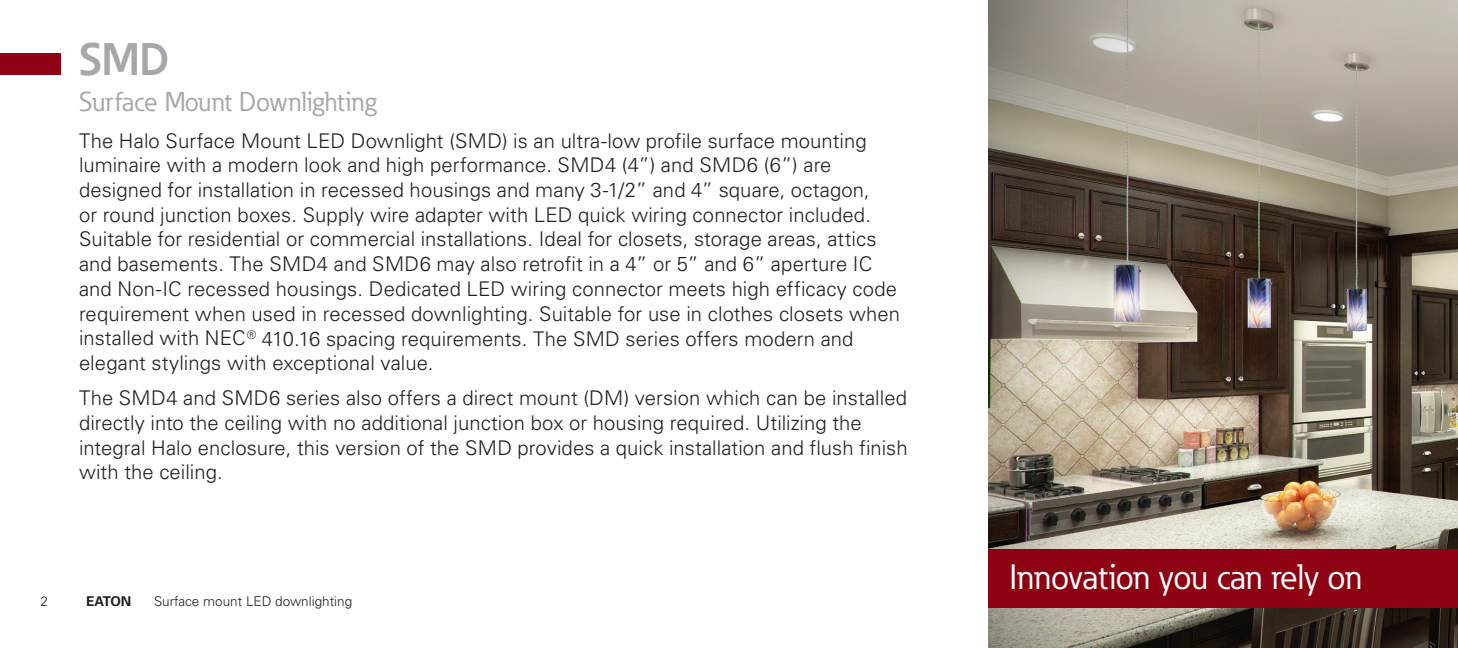
<style>
.page{position:relative;width:1458px;height:648px;background:#fff}
.page>*{position:absolute;margin:0;border:0;box-sizing:border-box;transform-origin:0 0}
.t1{font:700 45px "Eaton";color:#a6a7ab}
.t2{font:34.88px "Eaton";letter-spacing:-.01em;color:#fff}
.t3{font:27px "Eaton";color:#a6a7ab}
.t4{font:300 20.25px/24.8px "Univers LT Std";letter-spacing:.005em;color:#231f20}
.t5{font:300 13.5px "Univers LT Std";color:#231f20}
.t6{font:700 13.5px "Univers LT Std";letter-spacing:-.02em;color:#231f20}
</style>
<div class="page">
<div style="left:0;top:53px;width:61px;height:22px;background:#8d0113"></div>
<img style="left:989px;top:0;width:469px;height:648px">
<div style="left:989px;top:549px;width:469px;height:59px;background:#8d0113"></div>
<h1 class="t1" style="left:79px;top:31px;width:92px">SMD</h1>
<h3 class="t3" style="left:79px;top:85px;width:299px">Surface Mount Downlighting</h3>
<p class="t4" style="left:79px;top:128px;width:823px">The Halo Surface Mount LED Downlight (SMD) is an ultra-low profile surface mounting luminaire with a modern look and high performance. SMD4 (4”) and SMD6 (6”) are designed for installation in recessed housings and many 3-1/2” and 4” square, octagon,<br>or round junction boxes. Supply wire adapter with LED quick wiring connector included.<br>Suitable for residential or commercial installations. Ideal for closets, storage areas, attics and basements. The SMD4 and SMD6 may also retrofit in a 4” or 5” and 6” aperture IC and Non-IC recessed housings. Dedicated LED wiring connector meets high efficacy code requirement when used in recessed downlighting. Suitable for use in clothes closets when installed with NEC<sup>®</sup> 410.16 spacing requirements. The SMD series offers modern and elegant stylings with exceptional value.</p>
<p class="t4" style="left:79px;top:386px;width:830px">The SMD4 and SMD6 series also offers a direct mount (DM) version which can be installed directly into the ceiling with no additional junction box or housing required. Utilizing the integral Halo enclosure, this version of the SMD provides a quick installation and flush finish with the ceiling.</p>
<p class="t5" style="left:40px;top:593px;width:9px">2</p>
<p class="t6" style="left:86px;top:593px;width:47px">EATON</p>
<p class="t5" style="left:154px;top:593px;width:200px">Surface mount LED downlighting</p>
<h2 class="t2" style="left:1009px;top:555px;width:354px">Innovation you can rely on</h2>
</div>
